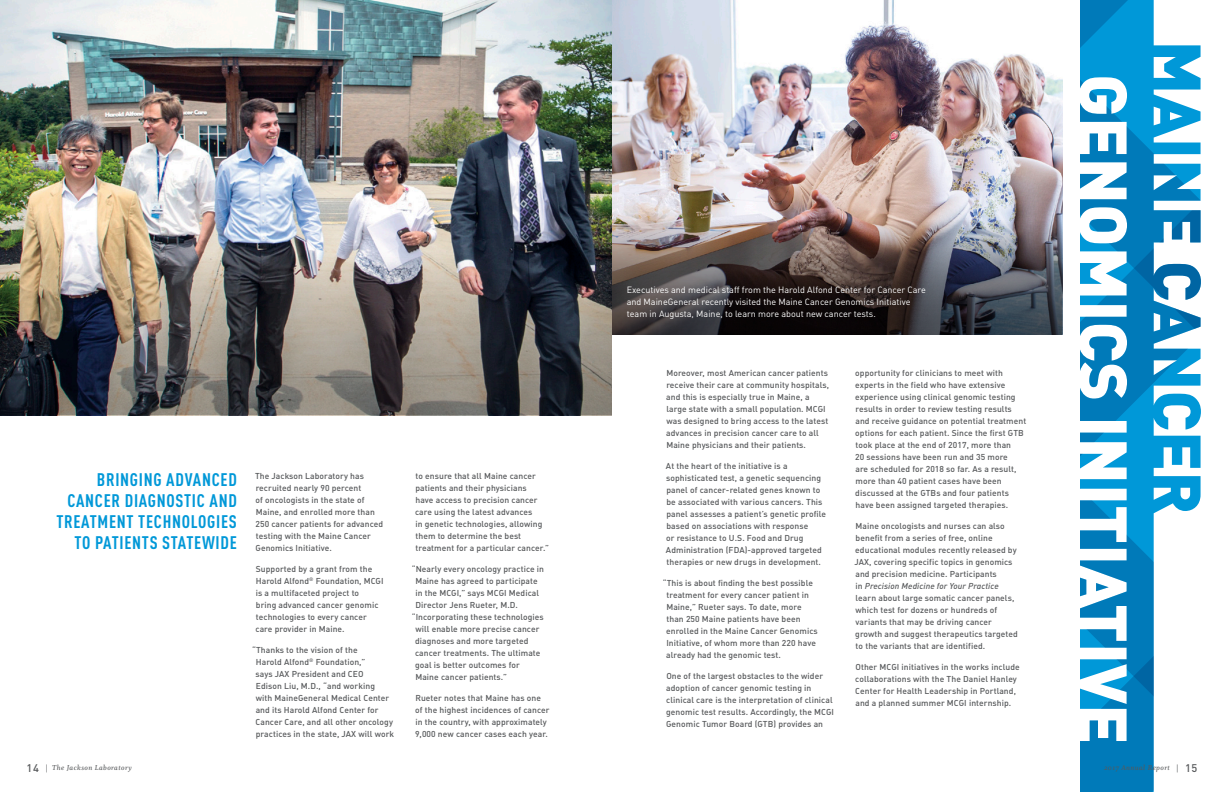
<style>
.page{position:relative;width:1224px;height:792px;background:#fff}
.page>*{position:absolute;margin:0;border:0;box-sizing:border-box;transform-origin:0 0}
.Paragraph_Style_2{font:700 condensed 18px/21px "DINOT";letter-spacing:.04em;color:#0098d8;text-align:right}
.t1{font:9px/12px "DINOT";color:#fff}
.Paragraph_Style_2-2{font:500 8.5px/12px "DINOT";letter-spacing:.01em;color:#57595b}
.t2{font:8px "Whitman Semibold Italic Os F";letter-spacing:.05em;color:#57595b}
.s1{font-style:italic}
.s2{font-family:"DINOT";font-weight:500;font-size:11px}
</style>
<div class="page">
<img style="left:612px;top:0;width:451px;height:219px">
<img style="left:614px;top:221px;width:447px;height:112px">
<div style="left:612px;top:219px;width:451px;height:116px;border:1px solid #000"></div>
<img style="left:0;top:0;width:612px;height:254px">
<svg style="left:1080px;top:64px;width:121px;height:408px"></svg>
<svg style="left:1080px;top:472px;width:121px;height:320px"></svg>
<svg style="left:1080px;top:0;width:121px;height:64px"></svg>
<img style="left:0;top:254px;width:612px;height:161px">
<p class="Paragraph_Style_2" style="left:56px;top:469px;width:182px">BRINGING ADVANCED<br>CANCER DIAGNOSTIC AND<br>TREATMENT TECHNOLOGIES<br>TO PATIENTS STATEWIDE</p>
<p class="Paragraph_Style_2-2" style="left:255px;top:469px;width:130px">The Jackson Laboratory has recruited nearly 90 percent<br>of oncologists in the state of<br>Maine, and enrolled more than<br>250 cancer patients for advanced testing with the Maine Cancer<br>Genomics Initiative.</p>
<p class="Paragraph_Style_2-2" style="left:256px;top:562px;width:130px">Supported by a grant from the<br>Harold Alfond<sup>®</sup> Foundation, MCGI is a multifaceted project to<br>bring advanced cancer genomic technologies to every cancer care provider in Maine.</p>
<p class="Paragraph_Style_2-2" style="left:255px;top:643px;width:140px;text-indent:-3px">“Thanks to the vision of the<br>Harold Alfond<sup>®</sup> Foundation,”<br>says JAX President and CEO<br>Edison Liu, M.D., “and working<br>with MaineGeneral Medical Center and its Harold Alfond Center for<br>Cancer Care, and all other oncology practices in the state, JAX will work</p>
<p class="Paragraph_Style_2-2" style="left:415px;top:469px;width:136px">to ensure that all Maine cancer patients and their physicians<br>have access to precision cancer care using the latest advances<br>in genetic technologies, allowing them to determine the best treatment for a particular cancer.”</p>
<p class="Paragraph_Style_2-2" style="left:412px;top:562px;width:134px">“Nearly every oncology practice in</p>
<p class="Paragraph_Style_2-2" style="left:415px;top:574px;width:124px">Maine has agreed to participate</p>
<p class="Paragraph_Style_2-2" style="left:415px;top:586px;width:125px">in the MCGI,” says MCGI Medical</p>
<p class="Paragraph_Style_2-2" style="left:415px;top:598px;width:104px">Director Jens Rueter, M.D.</p>
<p class="Paragraph_Style_2-2" style="left:412px;top:610px;width:134px">“Incorporating these technologies</p>
<p class="Paragraph_Style_2-2" style="left:415px;top:622px;width:126px">will enable more precise cancer</p>
<p class="Paragraph_Style_2-2" style="left:415px;top:634px;width:115px">diagnoses and more targeted</p>
<p class="Paragraph_Style_2-2" style="left:415px;top:646px;width:127px">cancer treatments. The ultimate</p>
<p class="Paragraph_Style_2-2" style="left:415px;top:658px;width:106px">goal is better outcomes for</p>
<p class="Paragraph_Style_2-2" style="left:415px;top:670px;width:93px">Maine cancer patients.”</p>
<p class="Paragraph_Style_2-2" style="left:415px;top:691px;width:136px">Rueter notes that Maine has one of the highest incidences of cancer in the country, with approximately 9,000 new cancer cases each year.</p>
<p class="t1" style="left:627px;top:283px;width:301px">Executives and medical staff from the Harold Alfond Center for Cancer Care and MaineGeneral recently visited the Maine Cancer Genomics Initiative team in Augusta, Maine, to learn more about new cancer tests.</p>
<p class="Paragraph_Style_2-2" style="left:666px;top:367px;width:164px">Moreover, most American cancer patients receive their care at community hospitals, and this is especially true in Maine, a large state with a small population. MCGI was designed to bring access to the latest advances in precision cancer care to all Maine physicians and their patients.</p>
<p class="Paragraph_Style_2-2" style="left:666px;top:460px;width:162px">At the heart of the initiative is a sophisticated test, a genetic sequencing panel of cancer-related genes known to be associated with various cancers. This panel assesses a patient’s genetic profile based on associations with response<br>or resistance to U.S. Food and Drug Administration (FDA)-approved targeted therapies or new drugs in development.</p>
<p class="Paragraph_Style_2-2" style="left:666px;top:577px;width:153px;text-indent:-3px">“This is about finding the best possible treatment for every cancer patient in Maine,” Rueter says. To date, more than 250 Maine patients have been enrolled in the Maine Cancer Genomics Initiative, of whom more than 220 have already had the genomic test.</p>
<p class="Paragraph_Style_2-2" style="left:666px;top:670px;width:170px">One of the largest obstacles to the wider adoption of cancer genomic testing in clinical care is the interpretation of clinical genomic test results. Accordingly, the MCGI Genomic Tumor Board (GTB) provides an</p>
<p class="Paragraph_Style_2-2" style="left:855px;top:367px;width:173px">opportunity for clinicians to meet with experts in the field who have extensive experience using clinical genomic testing results in order to review testing results and receive guidance on potential treatment options for each patient. Since the first GTB took place at the end of 2017, more than<br>20 sessions have been run and 35 more<br>are scheduled for 2018 so far. As a result, more than 40 patient cases have been discussed at the GTBs and four patients have been assigned targeted therapies.</p>
<p class="Paragraph_Style_2-2" style="left:854px;top:520px;width:165px">Maine oncologists and nurses can also benefit from a series of free, online educational modules recently released by JAX, covering specific topics in genomics and precision medicine. Participants<br>in <span class="s1">Precision Medicine for Your Practice </span>learn about large somatic cancer panels, which test for dozens or hundreds of variants that may be driving cancer growth and suggest therapeutics targeted to the variants that are identified.</p>
<p class="Paragraph_Style_2-2" style="left:855px;top:661px;width:166px">Other MCGI initiatives in the works include collaborations with the The Daniel Hanley Center for Health Leadership in Portland, and a planned summer MCGI internship.</p>
<p class="t2" style="left:27px;top:763px;width:107px"><span class="s2">14</span> | The Jackson Laboratory</p>
<p class="t2" style="left:1104px;top:763px;width:95px">2017 Annual Report | <span class="s2">15</span></p>
</div>
